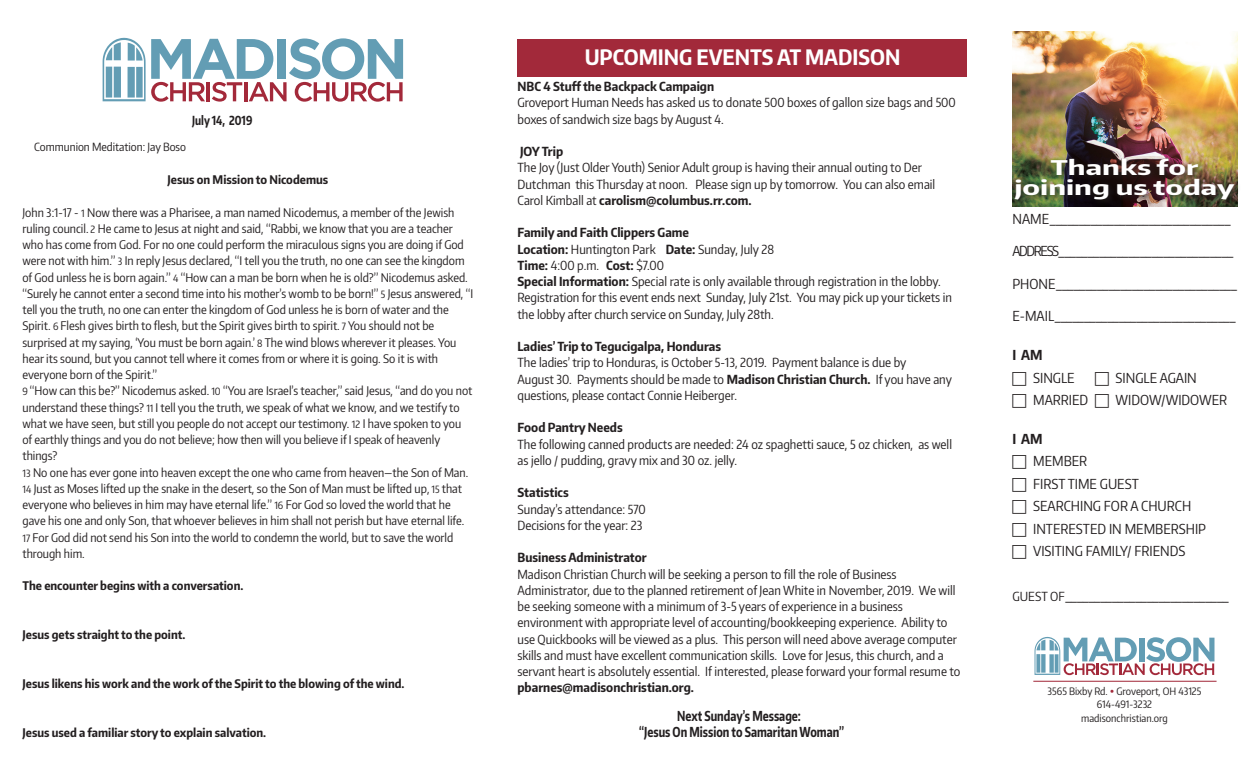
<style>
.page{position:relative;width:1260px;height:765px;background:#fff}
.page>*{position:absolute;margin:0;border:0;box-sizing:border-box;transform-origin:0 0}
.t1{font:700 21.25px "Encode Sans Condensed";color:#fff}
.t2{font:700 20.25px "Encode Sans Condensed";color:#fff;scale:1.54 1}
.t3{font:13.75px "Encode Sans Condensed";color:#231f20}
.t4{font:700 13.75px "Encode Sans Condensed";color:#231f20;scale:.84 1}
.t5{font:13.75px "Encode Sans Condensed";letter-spacing:-.1em;color:#231f20}
.t6{font:700 13.75px "Encode Sans Condensed";color:#231f20}
.t7{font:12.5px/16.2px "Encode Sans Condensed";color:#231f20}
.t8{font:700 12.5px "Encode Sans Condensed";color:#231f20}
.t9{font:700 12.5px "Encode Sans Condensed";color:#231f20;scale:.86 1}
.t10{font:11.88px/16.2px "Encode Sans Condensed";color:#231f20}
.t11{font:700 11.88px "Encode Sans Condensed";color:#231f20}
.t12{font:11.25px "Encode Sans Condensed";color:#231f20}
.t13{font:10.12px "Encode Sans Condensed";color:#231f20}
.s1{font-size:10px}
.s2{font-weight:400}
.s3{font-weight:700}
.s4{font-size:12.5px}
.s5{color:#a2293a}
</style>
<div class="page">
<img style="left:1012px;top:32px;width:226px;height:124px">
<div style="left:1012px;top:156px;width:230px;height:52px;background:#231f20;opacity:.75"></div>
<div style="left:518px;top:39px;width:450px;height:37px;background:#a2293a"></div>
<svg style="left:103px;top:38px;width:300px;height:64px"></svg>
<svg style="left:1035px;top:637px;width:179px;height:38px"></svg>
<hr style="left:1033px;top:681px;width:184px;height:1px;background:#a2293a">
<p class="t9" style="left:192px;top:112px;width:72px">July 14, 2019</p>
<p class="t12" style="left:34px;top:139px;width:153px">Communion Meditation: Jay Boso</p>
<p class="t11" style="left:168px;top:172px;width:162px">Jesus on Mission to Nicodemus</p>
<p class="t10" style="left:22px;top:204px;width:452px">John 3:1-17 - <span class="s1">1</span> Now there was a Pharisee, a man named Nicodemus, a member of the Jewish ruling council. <span class="s1">2</span> He came to Jesus at night and said, “Rabbi, we know that you are a teacher who has come from God. For no one could perform the miraculous signs you are doing if God were not with him.” <span class="s1">3</span> In reply Jesus declared, “I tell you the truth, no one can see the kingdom of God unless he is born again.” <span class="s1">4</span> “How can a man be born when he is old?” Nicodemus asked. “Surely he cannot enter a second time into his mother’s womb to be born!” <span class="s1">5</span> Jesus answered, “I tell you the truth, no one can enter the kingdom of God unless he is born of water and the Spirit. <span class="s1">6</span> Flesh gives birth to flesh, but the Spirit gives birth to spirit. <span class="s1">7</span> You should not be surprised at my saying, ‘You must be born again.’ <span class="s1">8</span> The wind blows wherever it pleases. You hear its sound, but you cannot tell where it comes from or where it is going. So it is with everyone born of the Spirit.”</p>
<p class="t10" style="left:22px;top:382px;width:451px"><span class="s1">9</span> “How can this be?” Nicodemus asked. <span class="s1">10</span> “You are Israel’s teacher,” said Jesus, “and do you not understand these things? <span class="s1">11</span> I tell you the truth, we speak of what we know, and we testify to what we have seen, but still you people do not accept our testimony. <span class="s1">12</span> I have spoken to you of earthly things and you do not believe; how then will you believe if I speak of heavenly things?</p>
<p class="t10" style="left:22px;top:464px;width:447px"><span class="s1">13</span> No one has ever gone into heaven except the one who came from heaven—the Son of Man.</p>
<p class="t10" style="left:22px;top:480px;width:443px"><span class="s1">14</span> Just as Moses lifted up the snake in the desert, so the Son of Man must be lifted up, <span class="s1">15</span> that everyone who believes in him may have eternal life.” <span class="s1">16</span> For God so loved the world that he gave his one and only Son, that whoever believes in him shall not perish but have eternal life.<br><span class="s1">17</span> For God did not send his Son into the world to condemn the world, but to save the world through him.</p>
<p class="t11" style="left:22px;top:578px;width:222px">The encounter begins with a conversation.</p>
<p class="t11" style="left:22px;top:627px;width:164px">Jesus gets straight to the point.</p>
<p class="t11" style="left:22px;top:676px;width:384px">Jesus likens his work and the work of the Spirit to the blowing of the wind.</p>
<p class="t11" style="left:22px;top:724px;width:245px">Jesus used a familiar story to explain salvation.</p>
<p class="t1" style="left:585px;top:43px;width:317px">UPCOMING EVENTS AT MADISON</p>
<p class="t8" style="left:518px;top:78px;width:198px">NBC 4 Stuff the Backpack Campaign</p>
<p class="t7" style="left:518px;top:94px;width:440px">Groveport Human Needs has asked us to donate 500 boxes of gallon size bags and 500 boxes of sandwich size bags by August 4.</p>
<p class="t8" style="left:520px;top:143px;width:45px">JOY Trip</p>
<p class="t7" style="left:518px;top:159px;width:406px">The Joy (Just Older Youth) Senior Adult group is having their annual outing to Der</p>
<p class="t7" style="left:518px;top:175px;width:419px">Dutchman this Thursday at noon. Please sign up by tomorrow. You can also email</p>
<p class="t8" style="left:518px;top:192px;width:236px"><span class="s2">Carol Kimball at</span> carolism@columbus.rr.com.</p>
<p class="t8" style="left:518px;top:225px;width:173px">Family and Faith Clippers Game</p>
<p class="t7" style="left:518px;top:240px;width:258px"><span class="s3">Location:</span> Huntington Park <span class="s3">Date:</span> Sunday, July 28</p>
<p class="t7" style="left:517px;top:257px;width:148px"><span class="s3">Time:</span> 4:00 p.m. <span class="s3">Cost:</span> $7.00</p>
<p class="t7" style="left:517px;top:273px;width:436px"><span class="s3">Special Information:</span> Special rate is only available through registration in the lobby.<br>Registration for this event ends next Sunday, July 21st. You may pick up your tickets in the lobby after church service on Sunday, July 28th.</p>
<p class="t8" style="left:517px;top:338px;width:205px">Ladies’ Trip to Tegucigalpa, Honduras</p>
<p class="t7" style="left:517px;top:354px;width:391px">The ladies’ trip to Honduras, is October 5-13, 2019. Payment balance is due by</p>
<p class="t7" style="left:517px;top:370px;width:436px">August 30. Payments should be made to <span class="s3">Madison Christian Church.</span> If you have any</p>
<p class="t7" style="left:517px;top:387px;width:221px">questions, please contact Connie Heiberger.</p>
<p class="t8" style="left:517px;top:420px;width:107px">Food Pantry Needs</p>
<p class="t7" style="left:517px;top:435px;width:436px">The following canned products are needed: 24 oz spaghetti sauce, 5 oz chicken, as well</p>
<p class="t7" style="left:517px;top:452px;width:221px">as jello / pudding, gravy mix and 30 oz. jelly.</p>
<p class="t8" style="left:517px;top:485px;width:53px">Statistics</p>
<p class="t7" style="left:517px;top:500px;width:130px">Sunday’s attendance: 570</p>
<p class="t7" style="left:517px;top:517px;width:127px">Decisions for the year: 23</p>
<p class="t8" style="left:517px;top:550px;width:131px">Business Administrator</p>
<p class="t7" style="left:517px;top:565px;width:381px">Madison Christian Church will be seeking a person to fill the role of Business</p>
<p class="t7" style="left:517px;top:582px;width:439px">Administrator, due to the planned retirement of Jean White in November, 2019. We will be seeking someone with a minimum of 3-5 years of experience in a business</p>
<p class="t7" style="left:517px;top:614px;width:444px">environment with appropriate level of accounting/bookkeeping experience. Ability to use Quickbooks will be viewed as a plus. This person will need above average computer skills and must have excellent communication skills. Love for Jesus, this church, and a servant heart is absolutely essential. If interested, please forward your formal resume to <span class="s3">pbarnes@madisonchristian.org.</span></p>
<p class="t4" style="left:677px;top:706px;width:149px">Next Sunday’s Message:</p>
<p class="t4" style="left:639px;top:723px;width:246px">“Jesus On Mission to Samaritan Woman”</p>
<p class="t2" style="left:1050px;top:154px;width:98px">Thanks for</p>
<p class="t2" style="left:1014px;top:175px;width:144px">joining us today</p>
<p class="t3" style="left:1012px;top:210px;width:220px">NAME_______________________________</p>
<p class="t5" style="left:1012px;top:242px;width:223px">ADDRESS______________________________</p>
<p class="t3" style="left:1012px;top:275px;width:227px">PHONE_______________________________</p>
<p class="t3" style="left:1012px;top:307px;width:225px">E-MAIL_______________________________</p>
<p class="t6" style="left:1012px;top:346px;width:32px">I AM</p>
<p class="t3" style="left:1033px;top:368px;width:43px">SINGLE</p>
<p class="t3" style="left:1116px;top:368px;width:83px">SINGLE AGAIN</p>
<p class="t3" style="left:1033px;top:391px;width:57px">MARRIED</p>
<p class="t3" style="left:1116px;top:391px;width:113px">WIDOW/WIDOWER</p>
<p class="t6" style="left:1012px;top:430px;width:32px">I AM</p>
<p class="t3" style="left:1033px;top:452px;width:56px">MEMBER</p>
<p class="t3" style="left:1033px;top:475px;width:107px">FIRST TIME GUEST</p>
<p class="t3" style="left:1033px;top:497px;width:160px">SEARCHING FOR A CHURCH</p>
<p class="t3" style="left:1033px;top:520px;width:174px">INTERESTED IN MEMBERSHIP</p>
<p class="t3" style="left:1033px;top:542px;width:154px">VISITING FAMILY/ FRIENDS</p>
<p class="t3" style="left:1012px;top:587px;width:218px"><span class="s4">GUEST OF</span>____________________________</p>
<p class="t13" style="left:1048px;top:685px;width:155px">3565 Bixby Rd. <span class="s5">•</span> Groveport, OH 43125</p>
<p class="t13" style="left:1097px;top:698px;width:57px">614-491-3232</p>
<p class="t13" style="left:1081px;top:711px;width:88px">madisonchristian.org</p>
</div>
